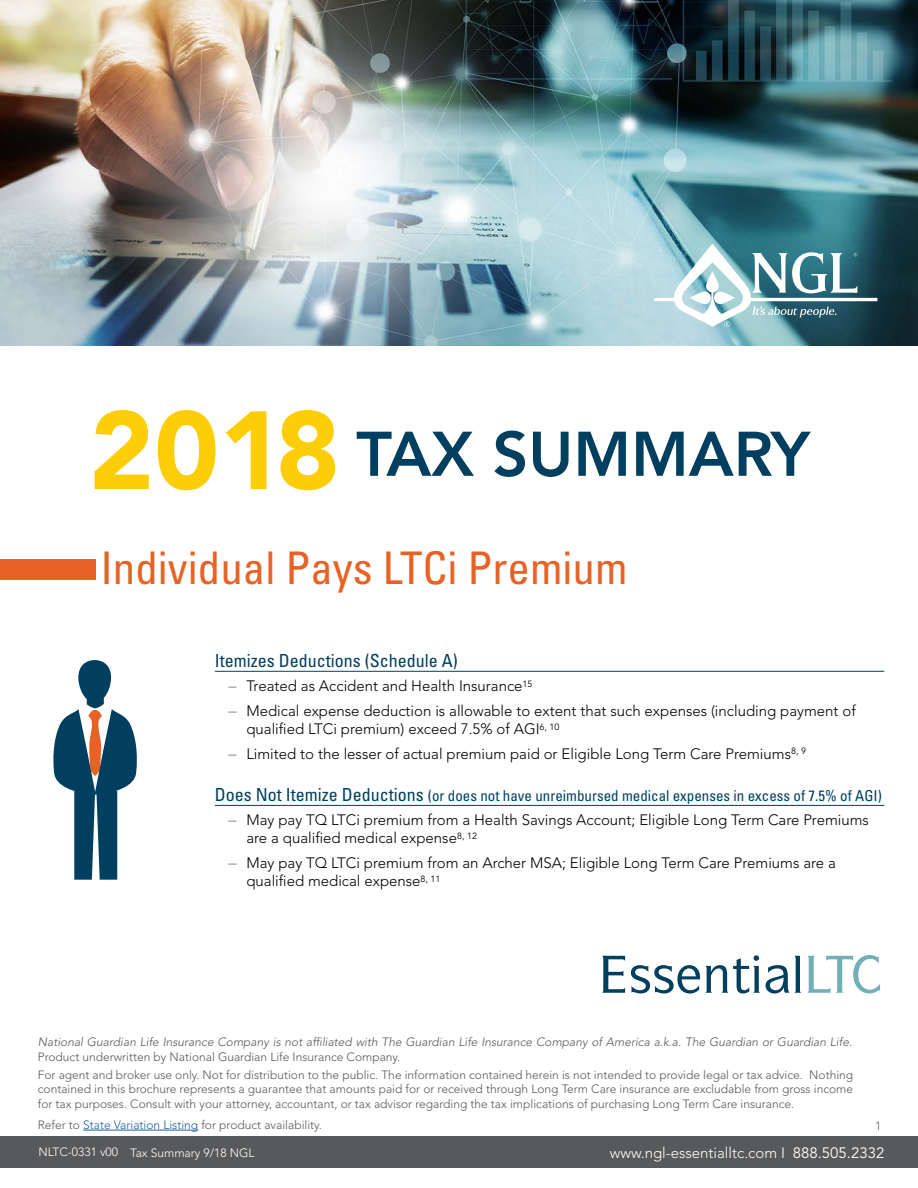
<style>
.page{position:relative;width:918px;height:1188px;background:#fff}
.page>*{position:absolute;margin:0;border:0;box-sizing:border-box;transform-origin:0 0}
.t1{font:800 62.4px "Avenir LT Std";color:#003f5f}
.t2{font:condensed 45px "Univers LT Std";color:#e86225}
.t3{font:condensed 18px "Univers LT Std";color:#003f5f}
.t4{font:300 15px/18px "Avenir LT Std";color:#000}
.t5{font:condensed 15px "Univers LT Std";color:#003f5f}
.t6{font:300 15px "Avenir LT Std";color:#fff}
.t7{font:300 12px/14.4px "Avenir LT Std";color:#58595b;text-align:justify}
.t8{font:italic 300 12px "Avenir LT Std";color:#58595b}
.t9{font:300 12px "Avenir LT Std";color:#fff}
.t10{font:300 12px "Avenir LT Std";color:#636466}
.s1{font-weight:900;font-size:109.8px;color:#fdce07}
.s2{font-size:16.5px;color:#808285}
.s3{font-size:18px}
.s4{color:#215e9e}
.s5{font-weight:400}
</style>
<div class="page">
<div style="left:0;top:1136px;width:918px;height:32px;background:#58595b"></div>
<hr style="left:83px;top:1130px;width:115px;height:1px;background:#215e9e">
<img style="left:0;top:0;width:918px;height:346px">
<svg style="left:53px;top:660px;width:84px;height:220px"></svg>
<div style="left:0;top:559px;width:95px;height:20px;background:#e86225"></div>
<svg style="left:654px;top:244px;width:223px;height:83px"></svg>
<svg style="left:602px;top:956px;width:23px;height:37px"></svg>
<svg style="left:631px;top:955px;width:129px;height:39px"></svg>
<svg style="left:766px;top:956px;width:35px;height:38px"></svg>
<svg style="left:807px;top:955px;width:73px;height:39px"></svg>
<hr style="left:215px;top:671px;width:669px;height:1px;background:#003f5f">
<hr style="left:215px;top:805px;width:669px;height:1px;background:#003f5f">
<h1 class="t1" style="left:89px;top:417px;width:722px"><span class="s1">2018</span> TAX SUMMARY</h1>
<h2 class="t2" style="left:100px;top:539px;width:529px">Individual Pays LTCi Premium</h2>
<h3 class="t3" style="left:215px;top:649px;width:244px">Itemizes Deductions (Schedule A)</h3>
<p class="t4" style="left:228px;top:677px;width:306px"><span class="s2">–</span> Treated as Accident and Health Insurance<sup>15</sup></p>
<p class="t4" style="left:246px;top:702px;width:611px;text-indent:-18px"><span class="s2">–</span> Medical expense deduction is allowable to extent that such expenses (including payment of qualified LTCi premium) exceed 7.5% of AGI<sup>6,</sup> <sup>10</sup></p>
<p class="t4" style="left:228px;top:745px;width:579px"><span class="s2">–</span> Limited to the lesser of actual premium paid or Eligible Long Term Care Premiums<sup>8,</sup> <sup>9</sup></p>
<p class="t5" style="left:215px;top:786px;width:669px"><span class="s3">Does Not Itemize Deductions</span> (or does not have unreimbursed medical expenses in excess of 7.5% of AGI)</p>
<p class="t4" style="left:246px;top:811px;width:624px;text-indent:-18px"><span class="s2">–</span> May pay TQ LTCi premium from a Health Savings Account; Eligible Long Term Care Premiums are a qualified medical expense<sup>8,</sup> <sup>12</sup></p>
<p class="t4" style="left:246px;top:854px;width:591px;text-indent:-18px"><span class="s2">–</span> May pay TQ LTCi premium from an Archer MSA; Eligible Long Term Care Premiums are a qualified medical expense<sup>8,</sup> <sup>11</sup></p>
<p class="t8" style="left:38px;top:1035px;width:816px">National Guardian Life Insurance Company is not affiliated with The Guardian Life Insurance Company of America a.k.a. The Guardian or Guardian Life.</p>
<p class="t7" style="left:38px;top:1049px;width:364px">Product underwritten by National Guardian Life Insurance Company.</p>
<p class="t7" style="left:38px;top:1068px;width:817px">For agent and broker use only. Not for distribution to the public. The information contained herein is not intended to provide legal or tax advice. Nothing contained in this brochure represents a guarantee that amounts paid for or received through Long Term Care insurance are excludable from gross income for tax purposes. Consult with your attorney, accountant, or tax advisor regarding the tax implications of purchasing Long Term Care insurance.</p>
<p class="t7" style="left:38px;top:1118px;width:286px">Refer to <span class="s4">State Variation Listing</span> for product availability.</p>
<p class="t10" style="left:875px;top:1119px;width:8px">1</p>
<p class="t9" style="left:38px;top:1145px;width:81px">NLTC-0331 v00</p>
<p class="t6" style="left:610px;top:1144px;width:276px">www.ngl-essentialltc.com I <span class="s5">888.505.2332</span></p>
<p class="t9" style="left:130px;top:1145px;width:126px">Tax Summary 9/18 NGL</p>
</div>
